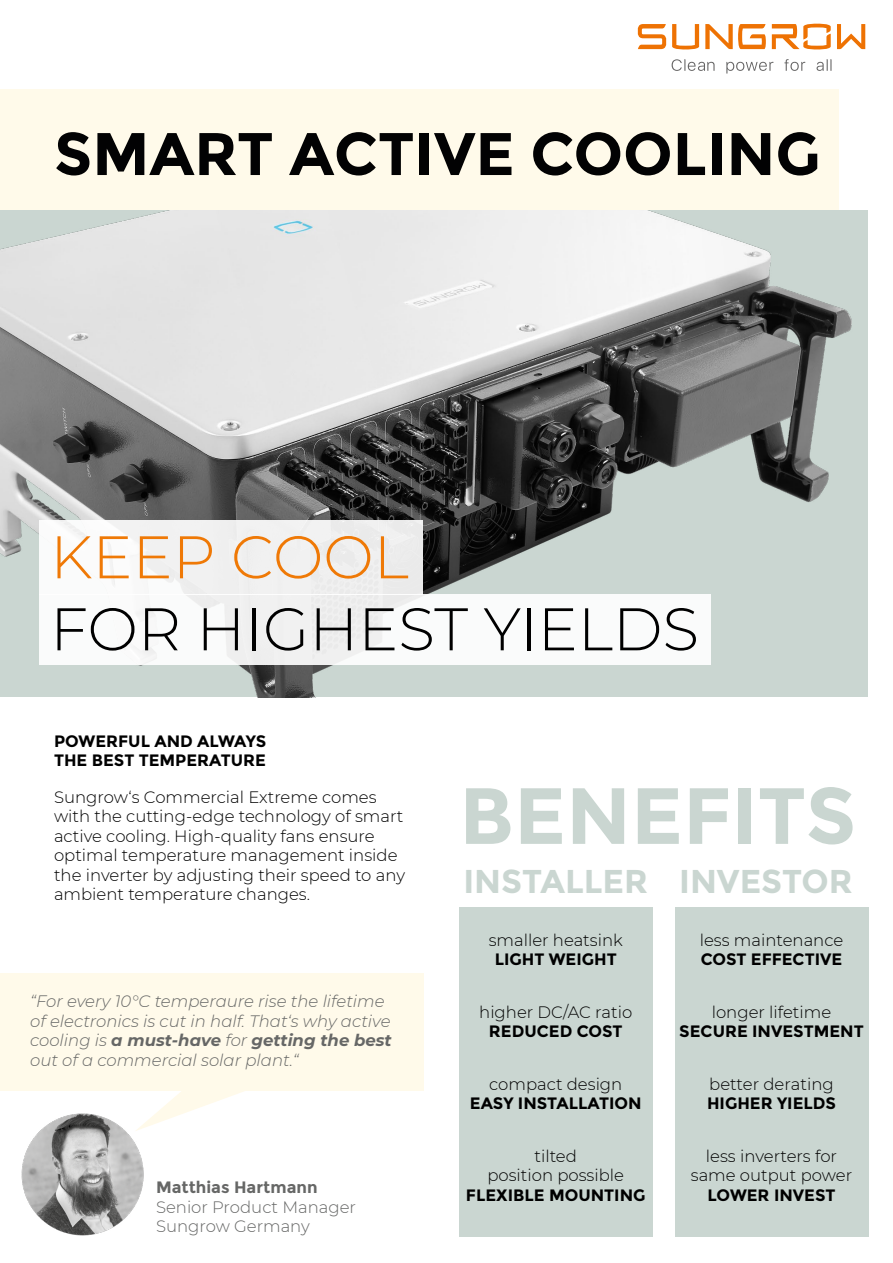
<style>
.page{position:relative;width:893px;height:1263px;background:#fff}
.page>*{position:absolute;margin:0;border:0;box-sizing:border-box;transform-origin:0 0}
.t1{font:700 79.5px "Montserrat";color:#cad6d1}
.t2{font:700 60px "Montserrat";color:#020203}
.t3{font:300 60px "Montserrat";color:#000}
.t4{font:300 60px "Montserrat";color:#ef7906}
.t5{font:700 33px "Montserrat";color:#cad6d1}
.t6{font:300 16.5px/19.5px "Montserrat";color:#000;text-align:center}
.t7{font:italic 300 16.5px/19.5px "Montserrat";color:#666766}
.t8{font:700 16.5px/19.8px "Montserrat";color:#000}
.t9{font:300 16.5px/19.5px "Montserrat";color:#666766}
.t10{font:700 16.5px "Montserrat";color:#666766}
.s1{font-weight:700}
</style>
<div class="page">
<div style="left:0;top:974px;width:423px;height:117px;background:#fffaea"></div>
<div style="left:0;top:89px;width:839px;height:189px;background:#fffaea"></div>
<img style="left:0;top:210px;width:868px;height:487px">
<div style="left:675px;top:907px;width:193px;height:330px;background:#cad6d1"></div>
<div style="left:39px;top:594px;width:671px;height:71px;background:#fff"></div>
<div style="left:39px;top:520px;width:384px;height:74px;background:#f1f1f1"></div>
<svg style="left:672px;top:24px;width:27px;height:26px"></svg>
<svg style="left:837px;top:24px;width:28px;height:25px"></svg>
<svg style="left:772px;top:24px;width:59px;height:26px"></svg>
<svg style="left:638px;top:24px;width:28px;height:25px"></svg>
<svg style="left:705px;top:24px;width:61px;height:25px"></svg>
<svg style="left:672px;top:59px;width:43px;height:12px"></svg>
<svg style="left:726px;top:62px;width:47px;height:12px"></svg>
<svg style="left:816px;top:59px;width:15px;height:12px"></svg>
<svg style="left:784px;top:59px;width:21px;height:12px"></svg>
<div style="left:459px;top:907px;width:193px;height:330px;background:#cad6d1"></div>
<img style="left:21px;top:1113px;width:123px;height:123px">
<svg style="left:135px;top:1091px;width:109px;height:40px"></svg>
<h2 class="t2" style="left:54px;top:118px;width:768px">SMART ACTIVE COOLING</h2>
<h2 class="t4" style="left:50px;top:516px;width:360px">KEEP COOL</h2>
<h2 class="t3" style="left:50px;top:588px;width:650px">FOR HIGHEST YIELDS</h2>
<p class="t8" style="left:54px;top:731px;width:214px">POWERFUL AND ALWAYS<br>THE BEST TEMPERATURE</p>
<p class="t6" style="left:54px;top:787px;width:353px;text-align:left">Sungrow‘s Commercial Extreme comes with the cutting-edge technology of smart active cooling. High-quality fans ensure optimal temperature management inside the inverter by adjusting their speed to any ambient temperature changes.</p>
<p class="t7" style="left:30px;top:991px;width:363px">“For every 10°C temperaure rise the lifetime of electronics is cut in half. That‘s why active cooling is <span class="s1">a must-have</span> for <span class="s1">getting the best </span>out of a commercial solar plant.“</p>
<p class="t10" style="left:156px;top:1177px;width:163px">Matthias Hartmann</p>
<p class="t9" style="left:156px;top:1196px;width:202px">Senior Product Manager<br>Sungrow Germany</p>
<h1 class="t1" style="left:459px;top:768px;width:399px">BENEFITS</h1>
<h3 class="t5" style="left:463px;top:862px;width:186px">INSTALLER</h3>
<p class="t6" style="left:489px;top:929px;width:136px">smaller heatsink</p>
<p class="t8" style="left:495px;top:949px;width:124px">LIGHT WEIGHT</p>
<p class="t6" style="left:479px;top:1001px;width:155px">higher DC/AC ratio</p>
<p class="t8" style="left:489px;top:1021px;width:135px">REDUCED COST</p>
<p class="t6" style="left:489px;top:1073px;width:135px">compact design</p>
<p class="t8" style="left:470px;top:1093px;width:173px">EASY INSTALLATION</p>
<p class="t6" style="left:487px;top:1145px;width:138px">tilted<br>position possible</p>
<p class="t8" style="left:466px;top:1185px;width:181px">FLEXIBLE MOUNTING</p>
<h3 class="t5" style="left:679px;top:862px;width:175px">INVESTOR</h3>
<p class="t6" style="left:700px;top:930px;width:145px">less maintenance</p>
<p class="t8" style="left:701px;top:950px;width:143px">COST EFFECTIVE</p>
<p class="t6" style="left:712px;top:1002px;width:121px">longer lifetime</p>
<p class="t8" style="left:679px;top:1021px;width:186px">SECURE INVESTMENT</p>
<p class="t6" style="left:709px;top:1073px;width:126px">better derating</p>
<p class="t8" style="left:707px;top:1093px;width:130px">HIGHER YIELDS</p>
<p class="t6" style="left:691px;top:1145px;width:163px">less inverters for same output power</p>
<p class="t8" style="left:707px;top:1185px;width:129px">LOWER INVEST</p>
</div>
